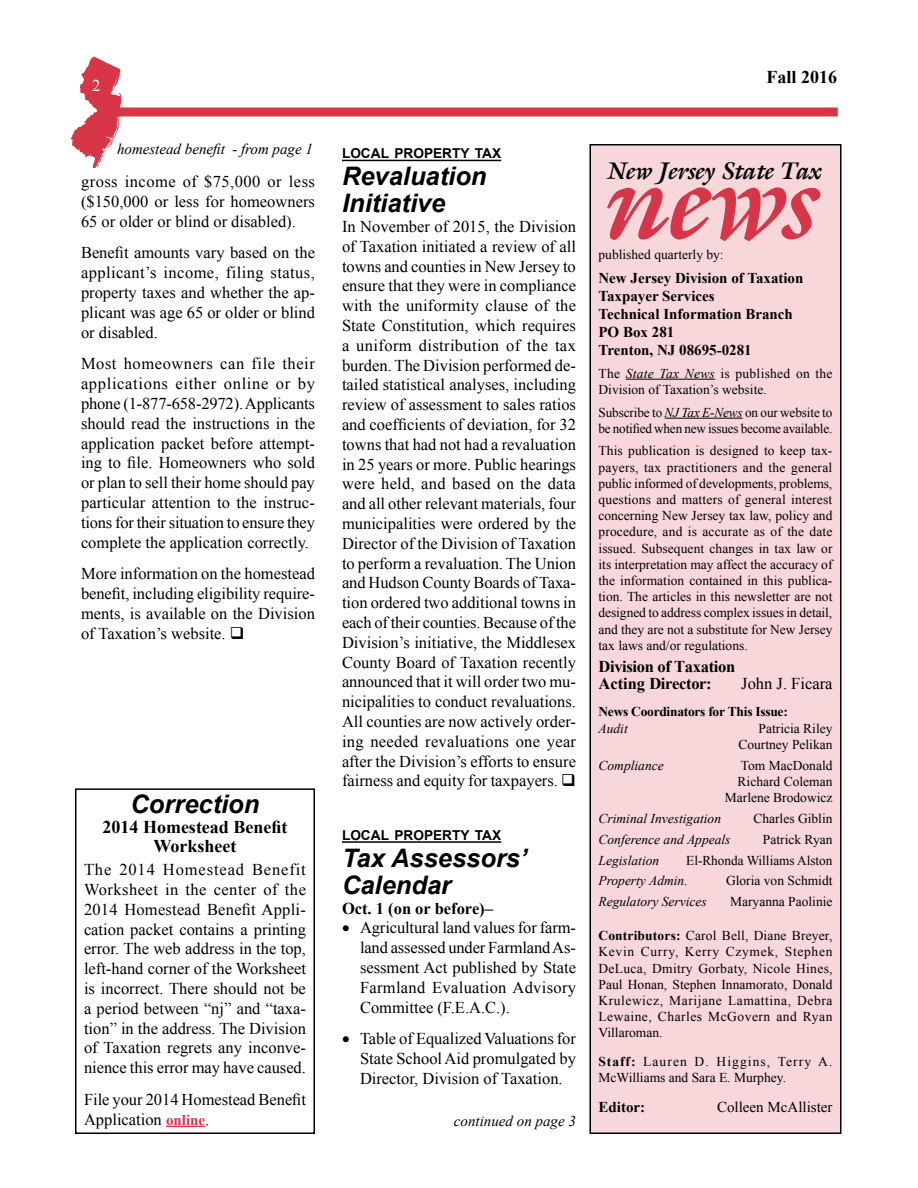
<style>
.page{position:relative;width:918px;height:1188px;background:#fff}
.page>*{position:absolute;margin:0;border:0;box-sizing:border-box;transform-origin:0 0}
.t1{font:108px "Joulliard Bold Italic SWFTE";color:#d73648}
.t2{font:italic 700 25.5px/27px "Arial";color:#000}
.t3{font:24px "Joulliard Bold Italic SWFTE";color:#000}
.t4{font:700 18px/19.5px "Times New Roman";color:#000;text-align:center}
.t5{font:16.5px/19.8px "Times New Roman";color:#000;text-align:justify}
.t6{font:700 16.5px/16.5px "Times New Roman";letter-spacing:-.02em;color:#000}
.t7{font:700 16.5px "Times New Roman";color:#000}
.t8{font:16.5px "Times New Roman";color:#fff}
.t9{font:700 15px/18px "Times New Roman";color:#000}
.t10{font:italic 15px "Times New Roman";color:#000}
.t11{font:15px "Times New Roman";color:#000}
.t12{font:700 13.65px "Arial";color:#000}
.t13{font:13.5px/16.2px "Times New Roman";color:#000}
.t14{font:italic 13.5px "Times New Roman";color:#000}
.t15{font:700 13.5px "Times New Roman";letter-spacing:-.02em;color:#000}
.s1{font-weight:700;font-size:15px;color:#d73648}
.s2{font-style:italic}
.s3{font-weight:700}
</style>
<div class="page">
<div style="left:590px;top:145px;width:251px;height:988px;background:#f7d7da"></div>
<hr style="left:626px;top:379px;width:89px;height:1px;background:#000">
<hr style="left:665px;top:418px;width:78px;height:1px;background:#000">
<div style="left:590px;top:144px;width:252px;height:990px;border:2px solid #000"></div>
<hr style="left:342px;top:160px;width:159px;height:1px;background:#000">
<hr style="left:342px;top:841px;width:159px;height:2px;background:#000">
<div style="left:75px;top:788px;width:240px;height:346px;border:2px solid #000"></div>
<hr style="left:166px;top:1126px;width:39px;height:1px;background:#d73648">
<div style="left:113px;top:107px;width:725px;height:9px;background:#d73648"></div>
<img style="left:70px;top:56px;width:57px;height:112px">
<p class="t8" style="left:92px;top:75px;width:10px">2</p>
<p class="t10" style="left:117px;top:139px;width:198px">homestead benefit - from page 1</p>
<p class="t5" style="left:81px;top:171px;width:236px">gross income of $75,000 or less ($150,000 or less for homeowners 65 or older or blind or disabled).</p>
<p class="t5" style="left:81px;top:243px;width:236px">Benefit amounts vary based on the applicant’s income, filing status, property taxes and whether the ap&shy;plicant was age 65 or older or blind or disabled.</p>
<p class="t5" style="left:81px;top:354px;width:236px">Most homeowners can file their applications either online or by phone (1-877-658-2972). Applicants should read the instructions in the application packet before attempt&shy;ing to file. Homeowners who sold or plan to sell their home should pay particular attention to the instruc&shy;tions for their situation to ensure they complete the application correctly.</p>
<p class="t5" style="left:81px;top:564px;width:236px">More information on the homestead benefit, including eligibility require&shy;ments, is available on the Division of Taxation’s website. ❑</p>
<h2 class="t2" style="left:131px;top:792px;width:130px">Correction</h2>
<p class="t4" style="left:103px;top:817px;width:186px">2014 Homestead Benefit<br>Worksheet</p>
<p class="t5" style="left:84px;top:859px;width:224px">The 2014 Homestead Benefit Worksheet in the center of the 2014 Homestead Benefit Appli&shy;cation packet contains a printing error. The web address in the top, left-hand corner of the Worksheet is incorrect. There should not be a period between “nj” and “taxa&shy;tion” in the address. The Division of Taxation regrets any inconve&shy;nience this error may have caused.</p>
<p class="t5" style="left:84px;top:1089px;width:224px">File your 2014 Homestead Benefit<br>Application <span class="s1">online</span>.</p>
<p class="t4" style="left:767px;top:66px;width:72px">Fall 2016</p>
<p class="t12" style="left:342px;top:144px;width:161px">LOCAL PROPERTY TAX</p>
<h2 class="t2" style="left:342px;top:164px;width:146px">Revaluation<br>Initiative</h2>
<p class="t5" style="left:342px;top:216px;width:236px">In November of 2015, the Division of Taxation initiated a review of all towns and counties in New Jersey to ensure that they were in compliance with the uniformity clause of the State Constitution, which requires a uniform distribution of the tax burden. The Division performed de&shy;tailed statistical analyses, including review of assessment to sales ratios and coefficients of deviation, for 32 towns that had not had a revaluation in 25 years or more. Public hearings were held, and based on the data and all other relevant materials, four municipalities were ordered by the Director of the Division of Taxation to perform a revaluation. The Union and Hudson County Boards of Taxa&shy;tion ordered two additional towns in each of their counties. Because of the Division’s initiative, the Middlesex County Board of Taxation recently announced that it will order two mu&shy;nicipalities to conduct revaluations.<br>All counties are now actively order&shy;ing needed revaluations one year after the Division’s efforts to ensure fairness and equity for taxpayers. ❑</p>
<p class="t12" style="left:342px;top:826px;width:161px">LOCAL PROPERTY TAX</p>
<h2 class="t2" style="left:342px;top:845px;width:187px">Tax Assessors’<br>Calendar</h2>
<p class="t7" style="left:342px;top:897px;width:153px">Oct. 1 (on or before)–</p>
<p class="t5" style="left:360px;top:918px;width:218px;text-indent:-18px">• Agricultural land values for farm&shy;land assessed under Farmland As&shy;sessment Act published by State Farmland Evaluation Advisory Committee (F.E.A.C.).</p>
<p class="t5" style="left:360px;top:1029px;width:218px;text-indent:-18px">• Table of Equalized Valuations for State School Aid promulgated by Director, Division of Taxation.</p>
<p class="t10" style="left:454px;top:1111px;width:124px">continued on page 3</p>
<h3 class="t3" style="left:609px;top:154px;width:215px">New Jersey State Tax</h3>
<h1 class="t1" style="left:609px;top:130px;width:214px">news</h1>
<p class="t13" style="left:598px;top:246px;width:127px">published quarterly by:</p>
<p class="t9" style="left:598px;top:269px;width:207px">New Jersey Division of Taxation<br>Taxpayer Services<br>Technical Information Branch<br>PO Box 281<br>Trenton, NJ 08695-0281</p>
<p class="t13" style="left:598px;top:365px;width:236px">The <span class="s2">State Tax News</span> is published on the<br>Division of Taxation’s website.</p>
<p class="t13" style="left:598px;top:404px;width:235px">Subscribe to <span class="s2">NJ Tax E-News</span> on our website to be notified when new issues become available.</p>
<p class="t13" style="left:598px;top:443px;width:236px;text-align:justify">This publication is designed to keep tax&shy;payers, tax practitioners and the general public informed of developments, problems, questions and matters of general interest concerning New Jersey tax law, policy and procedure, and is accurate as of the date issued. Subsequent changes in tax law or its interpretation may affect the accuracy of the information contained in this publica&shy;tion. The articles in this newsletter are not designed to address complex issues in detail, and they are not a substitute for New Jersey tax laws and/or regulations.</p>
<p class="t6" style="left:598px;top:658px;width:138px">Division of Taxation<br>Acting Director:</p>
<p class="t5" style="left:741px;top:673px;width:93px">John J. Ficara</p>
<p class="t15" style="left:598px;top:702px;width:191px">News Coordinators for This Issue:</p>
<p class="t14" style="left:598px;top:719px;width:31px">Audit</p>
<p class="t13" style="left:738px;top:720px;width:96px;text-align:right">Patricia Riley<br>Courtney Pelikan</p>
<p class="t14" style="left:598px;top:756px;width:67px">Compliance</p>
<p class="t13" style="left:725px;top:757px;width:109px;text-align:right">Tom MacDonald<br>Richard Coleman<br>Marlene Brodowicz</p>
<p class="t14" style="left:599px;top:809px;width:124px">Criminal Investigation</p>
<p class="t13" style="left:753px;top:810px;width:81px">Charles Giblin</p>
<p class="t14" style="left:599px;top:830px;width:133px">Conference and Appeals</p>
<p class="t13" style="left:763px;top:831px;width:71px">Patrick Ryan</p>
<p class="t14" style="left:599px;top:851px;width:62px">Legislation</p>
<p class="t13" style="left:686px;top:852px;width:148px">El-Rhonda Williams Alston</p>
<p class="t14" style="left:598px;top:871px;width:91px">Property Admin.</p>
<p class="t13" style="left:726px;top:872px;width:108px">Gloria von Schmidt</p>
<p class="t14" style="left:598px;top:892px;width:110px">Regulatory Services</p>
<p class="t13" style="left:730px;top:893px;width:104px">Maryanna Paolinie</p>
<p class="t13" style="left:598px;top:927px;width:236px;text-align:justify"><span class="s3">Contributors:</span> Carol Bell, Diane Breyer, Kevin Curry, Kerry Czymek, Stephen DeLuca, Dmitry Gorbaty, Nicole Hines, Paul Honan, Stephen Innamorato, Donald Krulewicz, Marijane Lamattina, Debra Lewaine, Charles McGovern and Ryan Villaroman.</p>
<p class="t13" style="left:598px;top:1053px;width:235px"><span class="s3">Staff:</span> Lauren D. Higgins, Terry A.<br>McWilliams and Sara E. Murphey.</p>
<p class="t9" style="left:598px;top:1097px;width:48px">Editor:</p>
<p class="t11" style="left:717px;top:1097px;width:117px">Colleen McAllister</p>
</div>
